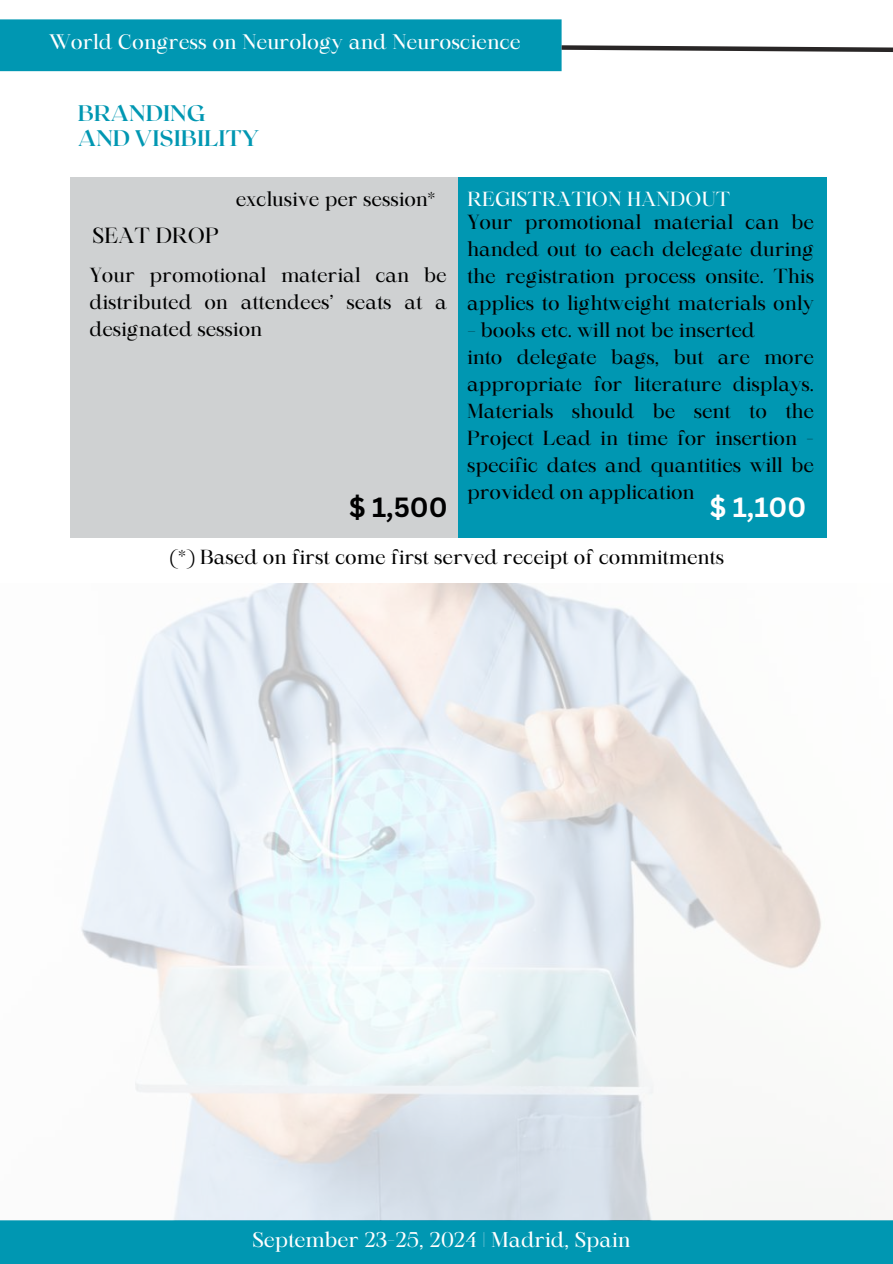
<style>
.page{position:relative;width:893px;height:1264px;background:#fff}
.page>*{position:absolute;margin:0;border:0;box-sizing:border-box;transform-origin:0 0}
.t1{font:700 27px "Canva Sans";color:#000}
.t2{font:700 27px "Canva Sans";color:#fff}
.t3{font:700 22.5px/24.8px "Roxborough CF";color:#0097b2}
.t4{font:21px "Maharlika";color:#000}
.t5{font:20.4px "Maharlika";color:#fff}
.t6{font:20.1px "Maharlika";color:#fff}
.t7{font:19.5px/27px "Maharlika";color:#000;text-align:justify}
.t8{font:19.5px "Maharlika";color:#fff}
</style>
<div class="page">
<div style="left:0;top:1220px;width:892px;height:43px;background:#0097b2"></div>
<div style="left:0;top:19px;width:561px;height:52px;background:#0097b2"></div>
<svg style="left:561px;top:43px;width:331px;height:11px"></svg>
<img style="left:81px;top:583px;width:741px;height:637px">
<div style="left:71px;top:177px;width:386px;height:360px;background:#cfd1d2"></div>
<div style="left:457px;top:177px;width:369px;height:360px;background:#0097b2"></div>
<p class="t6" style="left:49px;top:34px;width:473px">World Congress on Neurology and Neuroscience</p>
<p class="t3" style="left:78px;top:99px;width:183px">BRANDING<br>AND VISIBILITY</p>
<p class="t7" style="left:236px;top:187px;width:201px">exclusive per session*</p>
<p class="t8" style="left:467px;top:191px;width:264px">REGISTRATION HANDOUT</p>
<p class="t7" style="left:467px;top:210px;width:348px">Your promotional material can be handed out to each delegate during the registration process onsite. This applies to lightweight materials only</p>
<p class="t7" style="left:467px;top:318px;width:348px;text-align:left">– books etc. will not be inserted<br>into delegate bags, but are more appropriate for literature displays.<br>Materials should be sent to the Project Lead in time for insertion - specific dates and quantities will be provided on application</p>
<p class="t4" style="left:92px;top:227px;width:128px">SEAT DROP</p>
<p class="t7" style="left:89px;top:263px;width:359px">Your promotional material can be distributed on attendees’ seats at a designated session</p>
<h1 class="t1" style="left:349px;top:488px;width:100px">$ 1,500</h1>
<h1 class="t2" style="left:709px;top:488px;width:98px">$ 1,100</h1>
<p class="t7" style="left:169px;top:545px;width:556px">(*) Based on first come first served receipt of commitments</p>
<p class="t5" style="left:252px;top:1231px;width:379px">September 23-25, 2024 | Madrid, Spain</p>
</div>
